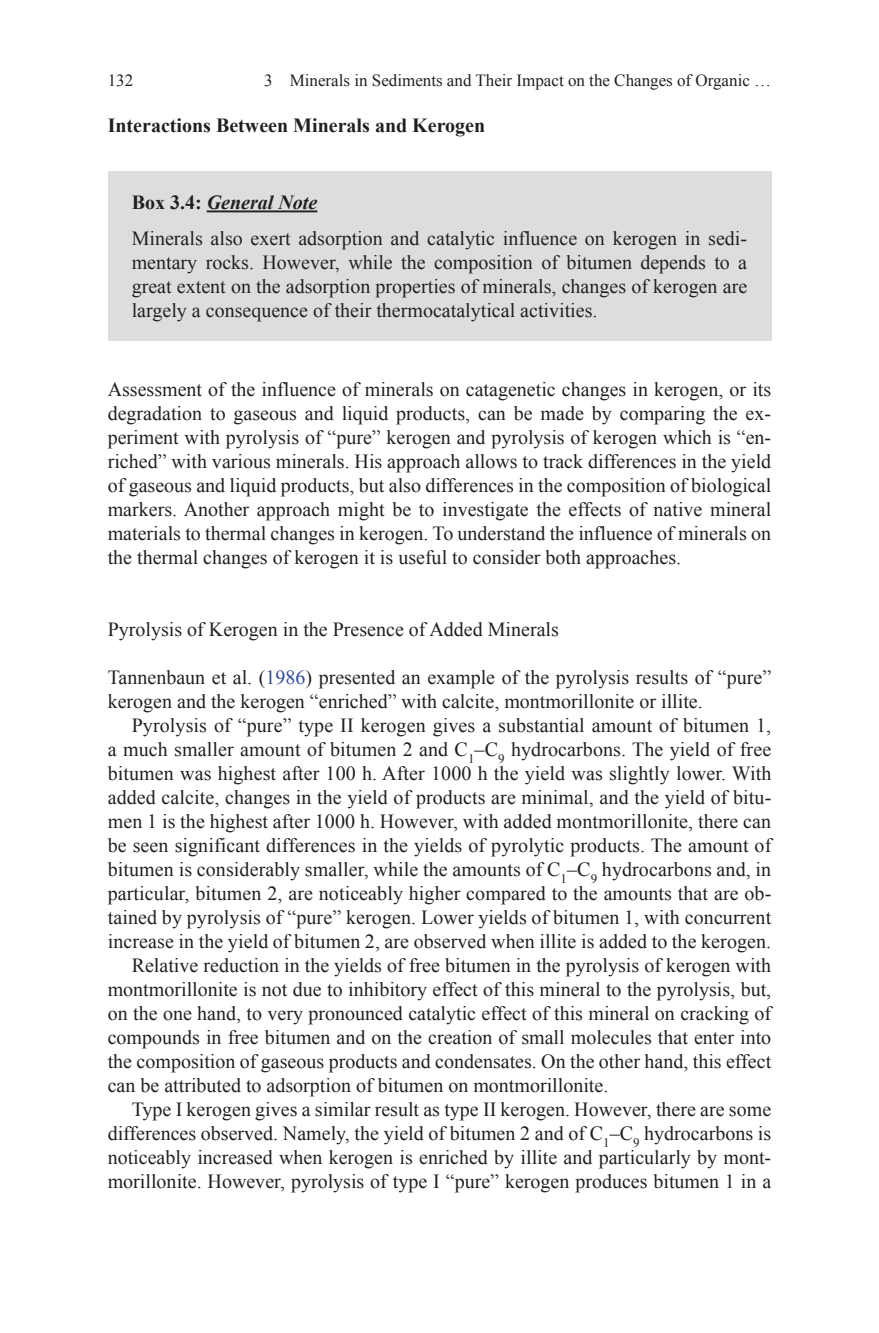
<style>
.page{position:relative;width:879px;height:1333px;background:#fff}
.page>*{position:absolute;margin:0;border:0;box-sizing:border-box;transform-origin:0 0}
.t1{font:20px/24px "Times New Roman PSMT222";color:#231f20;text-align:justify}
.t2{font:700 20px "Times New Roman";color:#231f20}
.t3{font:italic 700 20px "Times New Roman";color:#231f20}
.t4{font:17px "Times New Roman PSMT222";color:#231f20}
.s1{font-style:normal}
.s2{color:#324a97}
</style>
<div class="page">
<div style="left:108px;top:172px;width:663px;height:169px;background:#dcdddf"></div>
<hr style="left:207px;top:210px;width:110px;height:2px;background:#231f20">
<p class="t4" style="left:108px;top:69px;width:27px">132</p>
<p class="t4" style="left:264px;top:69px;width:508px">3 Minerals in Sediments and Their Impact on the Changes of Organic …</p>
<p class="t2" style="left:108px;top:111px;width:379px">Interactions Between Minerals and Kerogen</p>
<p class="t3" style="left:132px;top:188px;width:187px"><span class="s1">Box 3.4:</span> General Note</p>
<p class="t1" style="left:132px;top:226px;width:617px">Minerals also exert adsorption and catalytic influence on kerogen in sedi&shy;mentary rocks. However, while the composition of bitumen depends to a great extent on the adsorption properties of minerals, changes of kerogen are largely a consequence of their thermocatalytical activities.</p>
<p class="t1" style="left:108px;top:377px;width:665px">Assessment of the influence of minerals on catagenetic changes in kerogen, or its degradation to gaseous and liquid products, can be made by comparing the ex&shy;periment with pyrolysis of “pure” kerogen and pyrolysis of kerogen which is “en&shy;riched” with various minerals. His approach allows to track differences in the yield of gaseous and liquid products, but also differences in the composition of biological markers. Another approach might be to investigate the effects of native mineral materials to thermal changes in kerogen. To understand the influence of minerals on the thermal changes of kerogen it is useful to consider both approaches.</p>
<p class="t1" style="left:108px;top:617px;width:453px">Pyrolysis of Kerogen in the Presence of Added Minerals</p>
<p class="t1" style="left:108px;top:665px;width:665px">Tannenbaun et al. (<span class="s2">1986</span>) presented an example of the pyrolysis results of “pure” kerogen and the kerogen “enriched” with calcite, montmorillonite or illite.</p>
<p class="t1" style="left:132px;top:713px;width:641px">Pyrolysis of “pure” type II kerogen gives a substantial amount of bitumen 1,</p>
<p class="t1" style="left:108px;top:737px;width:665px">a much smaller amount of bitumen 2 and C<sub>1</sub>–C<sub>9</sub> hydrocarbons. The yield of free</p>
<p class="t1" style="left:108px;top:761px;width:665px">bitumen was highest after 100 h. After 1000 h the yield was slightly lower. With</p>
<p class="t1" style="left:108px;top:785px;width:665px">added calcite, changes in the yield of products are minimal, and the yield of bitu-</p>
<p class="t1" style="left:108px;top:809px;width:665px">men 1 is the highest after 1000 h. However, with added montmorillonite, there can</p>
<p class="t1" style="left:108px;top:833px;width:665px">be seen significant differences in the yields of pyrolytic products. The amount of</p>
<p class="t1" style="left:108px;top:857px;width:665px">bitumen is considerably smaller, while the amounts of C<sub>1</sub>–C<sub>9</sub> hydrocarbons and, in</p>
<p class="t1" style="left:108px;top:881px;width:665px">particular, bitumen 2, are noticeably higher compared to the amounts that are ob-</p>
<p class="t1" style="left:108px;top:905px;width:665px">tained by pyrolysis of “pure” kerogen. Lower yields of bitumen 1, with concurrent</p>
<p class="t1" style="left:108px;top:929px;width:665px">increase in the yield of bitumen 2, are observed when illite is added to the kerogen.</p>
<p class="t1" style="left:132px;top:953px;width:641px">Relative reduction in the yields of free bitumen in the pyrolysis of kerogen with</p>
<p class="t1" style="left:108px;top:977px;width:665px">montmorillonite is not due to inhibitory effect of this mineral to the pyrolysis, but,</p>
<p class="t1" style="left:108px;top:1001px;width:665px">on the one hand, to very pronounced catalytic effect of this mineral on cracking of</p>
<p class="t1" style="left:108px;top:1025px;width:665px">compounds in free bitumen and on the creation of small molecules that enter into</p>
<p class="t1" style="left:108px;top:1049px;width:665px">the composition of gaseous products and condensates. On the other hand, this effect</p>
<p class="t1" style="left:108px;top:1073px;width:502px">can be attributed to adsorption of bitumen on montmorillonite.</p>
<p class="t1" style="left:132px;top:1097px;width:641px">Type I kerogen gives a similar result as type II kerogen. However, there are some</p>
<p class="t1" style="left:108px;top:1121px;width:665px">differences observed. Namely, the yield of bitumen 2 and of C<sub>1</sub>–C<sub>9</sub> hydrocarbons is</p>
<p class="t1" style="left:108px;top:1145px;width:665px">noticeably increased when kerogen is enriched by illite and particularly by mont-</p>
<p class="t1" style="left:108px;top:1169px;width:665px">morillonite. However, pyrolysis of type I “pure” kerogen produces bitumen 1 in a</p>
</div>
